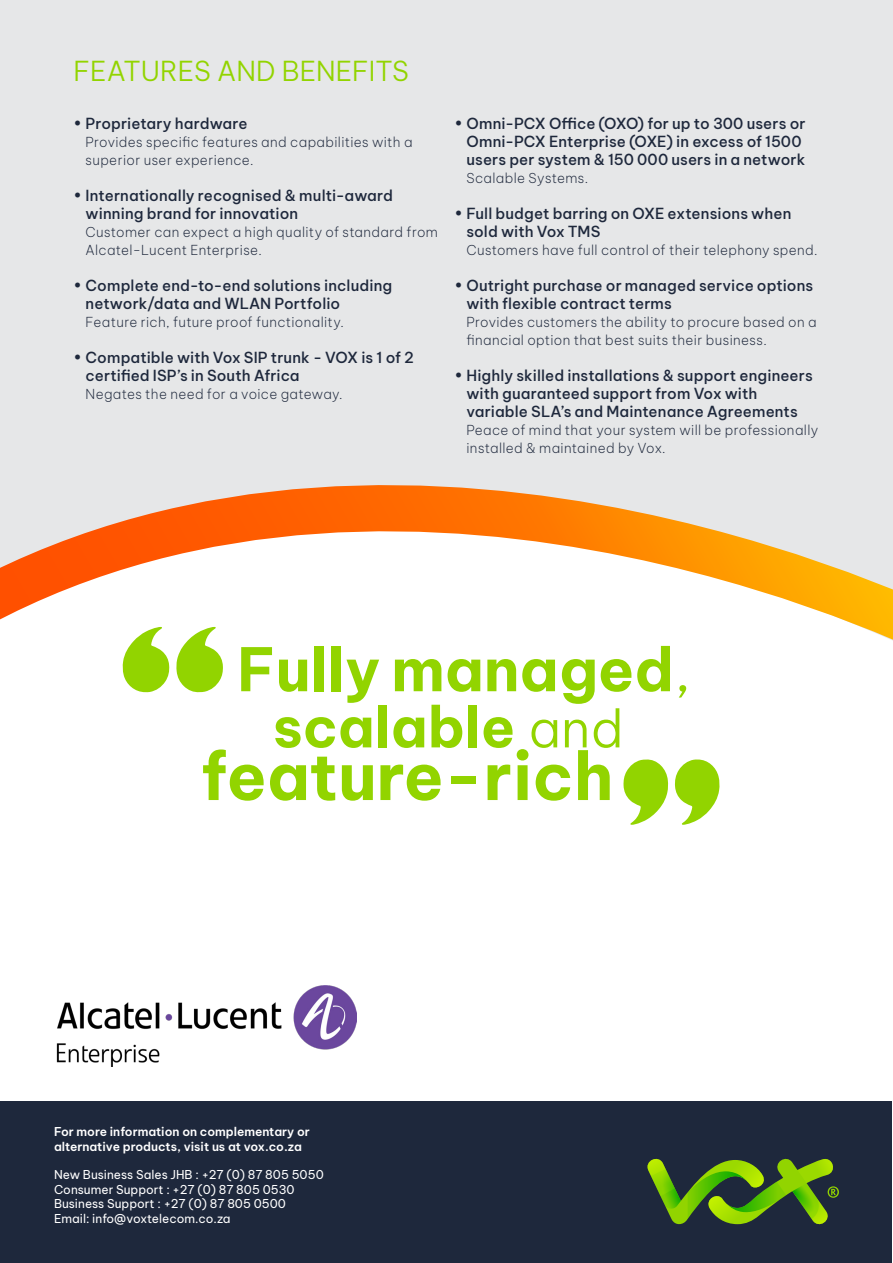
<style>
.page{position:relative;width:893px;height:1263px;background:#fff}
.page>*{position:absolute;margin:0;border:0;box-sizing:border-box;transform-origin:0 0}
.t1{font:700 65.7px "Be Vietnam Pro";color:#92d400}
.t2{font:700 59.55px "Be Vietnam Pro";color:#92d400}
.t3{font:700 56.1px "Be Vietnam Pro";letter-spacing:-.005em;color:#92d400}
.t4{font:300 27px "Be Vietnam Pro";color:#92d400}
.t5{font:500 15px/18px "Be Vietnam Pro";letter-spacing:.005em;color:#1e283c}
.t6{font:200 13.5px/18px "Be Vietnam Pro";letter-spacing:.025em;color:#1e283c}
.t7{font:12px/14.4px "Be Vietnam Pro";color:#fff}
.t8{font:600 12px/14.4px "Be Vietnam Pro";color:#fff}
.s1{font-weight:300}
.s2{font-weight:300;font-size:51.45px}
</style>
<div class="page">
<div style="left:0;top:0;width:893px;height:485px;background:#e6e7e8"></div>
<svg style="left:0;top:485px;width:893px;height:156px"></svg>
<div style="left:1px;top:1101px;width:891px;height:161px;background:#1e283c"></div>
<svg style="left:647px;top:1158px;width:192px;height:67px"></svg>
<img style="left:56px;top:986px;width:301px;height:80px">
<svg style="left:623px;top:759px;width:45px;height:66px"></svg>
<svg style="left:675px;top:759px;width:45px;height:66px"></svg>
<svg style="left:176px;top:627px;width:47px;height:65px"></svg>
<svg style="left:122px;top:627px;width:48px;height:65px"></svg>
<h3 class="t4" style="left:74px;top:49px;width:337px">FEATURES AND BENEFITS</h3>
<p class="t5" style="left:74px;top:113px;width:176px">• Proprietary hardware</p>
<p class="t6" style="left:86px;top:132px;width:328px">Provides specific features and capabilities with a superior user experience.</p>
<p class="t5" style="left:86px;top:185px;width:309px;text-indent:-12px">• Internationally recognised &amp; multi-award winning brand for innovation</p>
<p class="t6" style="left:86px;top:222px;width:354px">Customer can expect a high quality of standard from<br>Alcatel-Lucent Enterprise.</p>
<p class="t5" style="left:86px;top:275px;width:308px;text-indent:-12px">• Complete end-to-end solutions including network/data and WLAN Portfolio</p>
<p class="t6" style="left:86px;top:312px;width:260px">Feature rich, future proof functionality.</p>
<p class="t5" style="left:86px;top:347px;width:330px;text-indent:-12px">• Compatible with Vox SIP trunk - VOX is 1 of 2 certified ISP’s in South Africa</p>
<p class="t6" style="left:86px;top:384px;width:259px">Negates the need for a voice gateway.</p>
<p class="t5" style="left:466px;top:113px;width:341px;text-indent:-12px">• Omni-PCX Office (OXO) for up to 300 users or<br>Omni-PCX Enterprise (OXE) in excess of 1500 users per system &amp; 150 000 users in a network</p>
<p class="t6" style="left:466px;top:168px;width:123px">Scalable Systems.</p>
<p class="t5" style="left:466px;top:203px;width:326px;text-indent:-12px">• Full budget barring on OXE extensions when sold with Vox TMS</p>
<p class="t6" style="left:466px;top:240px;width:353px">Customers have full control of their telephony spend.</p>
<p class="t5" style="left:466px;top:275px;width:348px;text-indent:-12px">• Outright purchase or managed service options with flexible contract terms</p>
<p class="t6" style="left:466px;top:312px;width:352px">Provides customers the ability to procure based on a financial option that best suits their business.</p>
<p class="t5" style="left:466px;top:365px;width:348px;text-indent:-12px">• Highly skilled installations &amp; support engineers with guaranteed support from Vox with variable SLA’s and Maintenance Agreements</p>
<p class="t6" style="left:466px;top:420px;width:353px">Peace of mind that your system will be professionally installed &amp; maintained by Vox.</p>
<h2 class="t2" style="left:237px;top:618px;width:455px">Fully managed<span class="s1">,</span></h2>
<h3 class="t3" style="left:273px;top:679px;width:353px">scalable <span class="s2">and</span></h3>
<h1 class="t1" style="left:201px;top:720px;width:414px">feature-rich</h1>
<p class="t8" style="left:54px;top:1123px;width:257px">For more information on complementary or alternative products, visit us at vox.co.za</p>
<p class="t7" style="left:54px;top:1166px;width:271px">New Business Sales JHB : +27 (0) 87 805 5050<br>Consumer Support : +27 (0) 87 805 0530<br>Business Support : +27 (0) 87 805 0500<br>Email: info@voxtelecom.co.za</p>
</div>
